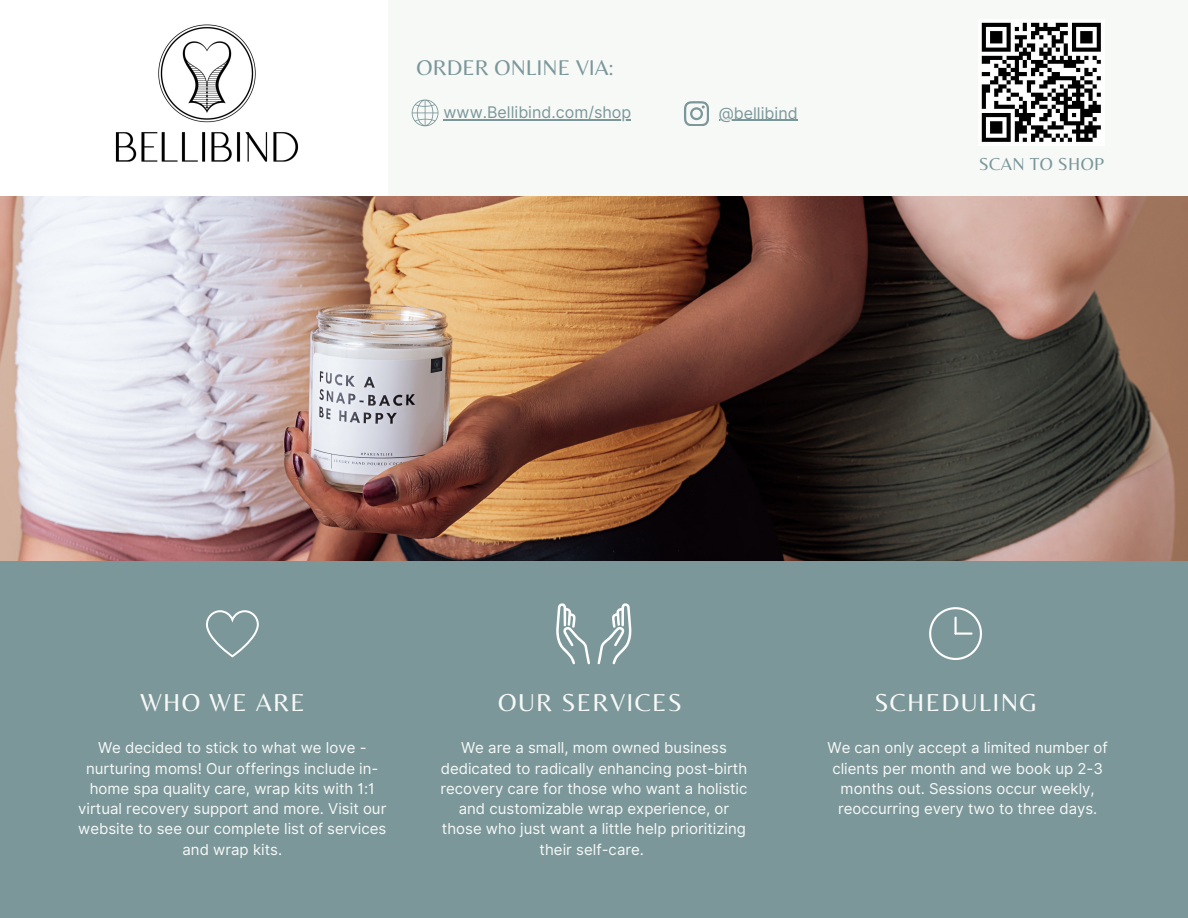
<style>
.page{position:relative;width:1188px;height:918px;background:#fff}
.page>*{position:absolute;margin:0;border:0;box-sizing:border-box;transform-origin:0 0}
.t1{font:25.5px "Belleza";letter-spacing:.05em;color:#f7f9f7}
.t2{font:22.2px "Belleza";color:#7b979a}
.t3{font:18px "Belleza";letter-spacing:.015em;color:#7b979a}
.t4{font:16.05px "Inter";color:#7b979a}
.t5{font:15px/20.2px "Inter";color:#f7f9f7;text-align:center}
</style>
<div class="page">
<div style="left:389px;top:0;width:799px;height:197px;background:#f7f9f7"></div>
<img style="left:115px;top:24px;width:184px;height:138px">
<img style="left:0;top:197px;width:1188px;height:364px">
<img style="left:981px;top:22px;width:120px;height:120px">
<svg style="left:412px;top:100px;width:26px;height:26px"></svg>
<hr style="left:719px;top:120px;width:79px;height:1px;background:#7b979a">
<hr style="left:444px;top:119px;width:187px;height:1px;background:#7b979a">
<svg style="left:684px;top:101px;width:25px;height:25px"></svg>
<div style="left:0;top:561px;width:1188px;height:357px;background:#7b979a"></div>
<svg style="left:206px;top:610px;width:53px;height:47px"></svg>
<svg style="left:929px;top:607px;width:53px;height:53px"></svg>
<svg style="left:556px;top:603px;width:34px;height:62px"></svg>
<svg style="left:597px;top:603px;width:35px;height:62px"></svg>
<p class="t2" style="left:417px;top:54px;width:198px">ORDER ONLINE VIA:</p>
<p class="t4" style="left:444px;top:102px;width:189px">www.Bellibind.com/shop</p>
<p class="t4" style="left:719px;top:103px;width:80px">@bellibind</p>
<p class="t3" style="left:979px;top:153px;width:126px">SCAN TO SHOP</p>
<p class="t1" style="left:140px;top:687px;width:166px">WHO WE ARE</p>
<p class="t5" style="left:78px;top:738px;width:310px">We decided to stick to what we love - nurturing moms! Our offerings include in&shy;home spa quality care, wrap kits with 1:1 virtual recovery support and more. Visit our website to see our complete list of services and wrap kits.</p>
<p class="t1" style="left:498px;top:687px;width:185px">OUR SERVICES</p>
<p class="t5" style="left:440px;top:738px;width:309px">We are a small, mom owned business dedicated to radically enhancing post-birth recovery care for those who want a holistic and customizable wrap experience, or those who just want a little help prioritizing their self-care.</p>
<p class="t1" style="left:874px;top:687px;width:164px">SCHEDULING</p>
<p class="t5" style="left:827px;top:738px;width:282px">We can only accept a limited number of clients per month and we book up 2-3 months out. Sessions occur weekly, reoccurring every two to three days.</p>
</div>
